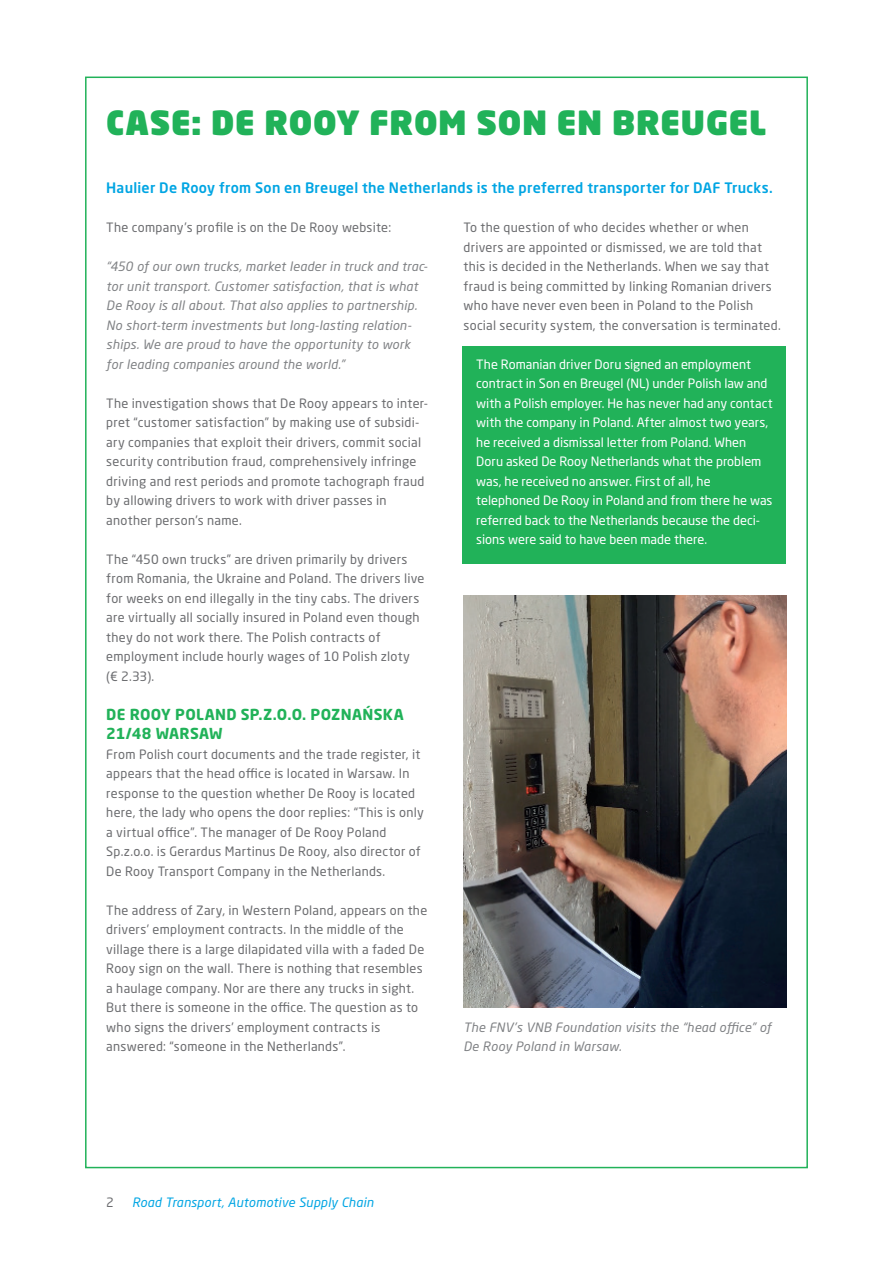
<style>
.page{position:relative;width:893px;height:1263px;background:#fff}
.page>*{position:absolute;margin:0;border:0;box-sizing:border-box;transform-origin:0 0}
.t1{font:900 33px "Neo Sans Pro";letter-spacing:.02em;color:#21b259}
.t2{font:700 15px/19.5px "Neo Sans Pro";letter-spacing:.02em;color:#21b259}
.t3{font:500 14.25px "Neo Sans Pro";letter-spacing:.02em;color:#00a5e3}
.t4{font:12.75px/19.5px "Neo Sans Pro";letter-spacing:.02em;color:#6c6d70}
.t5{font:12.75px/19.5px "Neo Sans Pro";color:#fff}
.t6{font:italic 12.75px/19.5px "Neo Sans Pro";letter-spacing:.02em;color:#808285}
.t7{font:italic 12.75px "Neo Sans Pro";letter-spacing:.02em;color:#00a5e3}
</style>
<div class="page">
<div style="left:463px;top:346px;width:323px;height:218px;background:#21b259"></div>
<img style="left:463px;top:595px;width:324px;height:412px">
<h1 class="t1" style="left:106px;top:100px;width:662px">CASE: DE ROOY FROM SON EN BREUGEL</h1>
<p class="t3" style="left:106px;top:179px;width:668px">Haulier De Rooy from Son en Breugel the Netherlands is the preferred transporter for DAF Trucks.</p>
<p class="t4" style="left:106px;top:218px;width:286px">The company’s profile is on the De Rooy website:</p>
<p class="t6" style="left:106px;top:257px;width:323px">“450 of our own trucks, market leader in truck and trac&shy;tor unit transport. Customer satisfaction, that is what De Rooy is all about. That also applies to partnership.<br>No short-term investments but long-lasting relation&shy;ships. We are proud to have the opportunity to work for leading companies around the world.”</p>
<p class="t4" style="left:106px;top:393px;width:323px">The investigation shows that De Rooy appears to inter&shy;pret “customer satisfaction” by making use of subsidi&shy;ary companies that exploit their drivers, commit social security contribution fraud, comprehensively infringe driving and rest periods and promote tachograph fraud by allowing drivers to work with driver passes in another person’s name.</p>
<p class="t4" style="left:106px;top:549px;width:320px">The “450 own trucks” are driven primarily by drivers from Romania, the Ukraine and Poland. The drivers live for weeks on end illegally in the tiny cabs. The drivers are virtually all socially insured in Poland even though they do not work there. The Polish contracts of employment include hourly wages of 10 Polish zloty (€ 2.33).</p>
<p class="t2" style="left:106px;top:704px;width:299px">DE ROOY POLAND SP.Z.O.O. POZNAŃSKA<br>21/48 WARSAW</p>
<p class="t4" style="left:106px;top:744px;width:319px">From Polish court documents and the trade register, it appears that the head office is located in Warsaw. In response to the question whether De Rooy is located here, the lady who opens the door replies: “This is only a virtual office”. The manager of De Rooy Poland Sp.z.o.o. is Gerardus Martinus De Rooy, also director of De Rooy Transport Company in the Netherlands.</p>
<p class="t4" style="left:106px;top:900px;width:322px">The address of Zary, in Western Poland, appears on the drivers’ employment contracts. In the middle of the village there is a large dilapidated villa with a faded De Rooy sign on the wall. There is nothing that resembles a haulage company. Nor are there any trucks in sight.<br>But there is someone in the office. The question as to who signs the drivers’ employment contracts is answered: “someone in the Netherlands”.</p>
<p class="t4" style="left:463px;top:217px;width:319px">To the question of who decides whether or when drivers are appointed or dismissed, we are told that this is decided in the Netherlands. When we say that fraud is being committed by linking Romanian drivers who have never even been in Poland to the Polish social security system, the conversation is terminated.</p>
<p class="t5" style="left:476px;top:354px;width:298px">The Romanian driver Doru signed an employment contract in Son en Breugel (NL) under Polish law and with a Polish employer. He has never had any contact with the company in Poland. After almost two years, he received a dismissal letter from Poland. When Doru asked De Rooy Netherlands what the problem was, he received no answer. First of all, he telephoned De Rooy in Poland and from there he was referred back to the Netherlands because the deci&shy;sions were said to have been made there.</p>
<p class="t6" style="left:463px;top:1017px;width:309px">The FNV’s VNB Foundation visits the “head office” of<br>De Rooy Poland in Warsaw.</p>
<p class="t4" style="left:106px;top:1193px;width:9px">2</p>
<p class="t7" style="left:132px;top:1195px;width:243px">Road Transport, Automotive Supply Chain</p>
</div>
